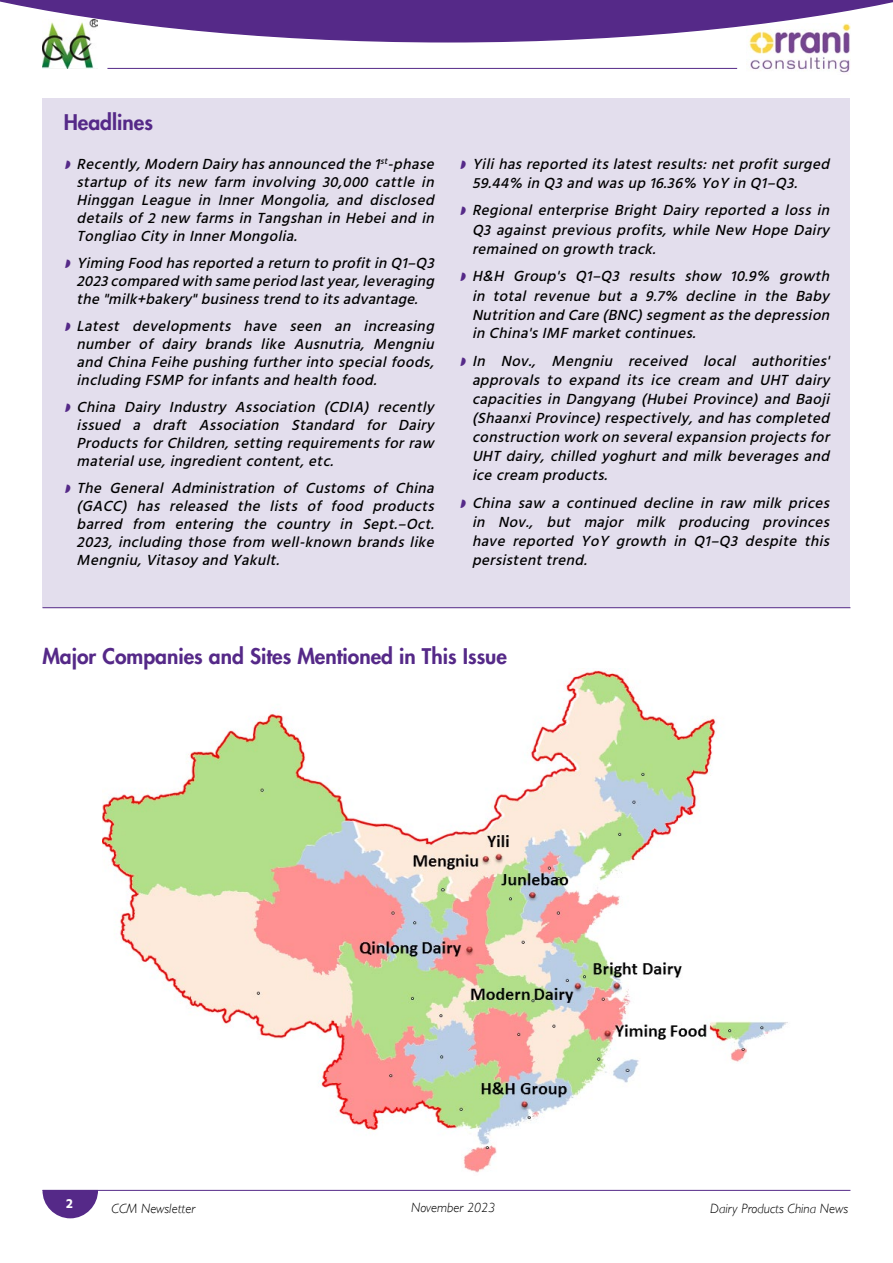
<style>
.page{position:relative;width:893px;height:1263px;background:#fff}
.page>*{position:absolute;margin:0;border:0;box-sizing:border-box;transform-origin:0 0}
.t1{font:800 21px "Futura Std";color:#552988}
.t2{font:italic 500 15px/18px "Hind";color:#000;text-align:justify}
.t3{font:italic 300 13.5px "Gill Sans";color:#000}
.t4{font:700 13.5px "Hind";color:#fff}
.s1{color:#552988}
</style>
<div class="page">
<svg style="left:42px;top:1190px;width:56px;height:28px"></svg>
<hr style="left:43px;top:1190px;width:807px;height:1px;background:#552988">
<img style="left:749px;top:43px;width:101px;height:30px">
<svg style="left:0;top:0;width:893px;height:43px"></svg>
<hr style="left:107px;top:68px;width:630px;height:1px;background:#552988">
<img style="left:42px;top:19px;width:56px;height:50px">
<div style="left:43px;top:98px;width:807px;height:510px;background:#e3deed"></div>
<hr style="left:43px;top:607px;width:807px;height:1px;background:#552988">
<img style="left:103px;top:670px;width:685px;height:503px">
<h1 class="t1" style="left:64px;top:109px;width:91px">Headlines</h1>
<p class="t2" style="left:77px;top:156px;width:363px;text-indent:-13px"><span class="s1">◗</span> Recently,Modern Dairy hasannounced the 1<sup>st</sup>-phase startup of its new farm involving 30,000 cattle in Hinggan League in Inner Mongolia, and disclosed detailsof2new farmsin Tangshan in Hebeiand in Tongliao City in InnerMongolia.</p>
<p class="t2" style="left:77px;top:254px;width:363px;text-indent:-13px"><span class="s1">◗</span> Yiming Food hasreported areturn to profitin Q1–Q3<br>2023compared with sameperiod lastyear,leveraging the"milk+bakery"businesstrend to itsadvantage.</p>
<p class="t2" style="left:77px;top:318px;width:363px;text-indent:-13px"><span class="s1">◗</span> Latest developments have seen an increasing number of dairy brands like Ausnutria, Mengniu and China Feihe pushing furtherinto specialfoods, including FSMP forinfantsand health food.</p>
<p class="t2" style="left:77px;top:399px;width:363px;text-indent:-13px"><span class="s1">◗</span> China Dairy Industry Association (CDIA) recently issued a draft Association Standard for Dairy ProductsforChildren,setting requirementsforraw materialuse,ingredientcontent,etc.</p>
<p class="t2" style="left:77px;top:480px;width:363px;text-indent:-13px"><span class="s1">◗</span> The General Administration of Customs of China (GACC) has released the lists of food products barred from entering the country in Sept.–Oct.<br>2023, including those from well-known brands like Mengniu,Vitasoy and Yakult.</p>
<p class="t2" style="left:472px;top:155px;width:363px;line-height:18.9px;text-indent:-13px"><span class="s1">◗</span> Yilihasreported itslatestresults:netprofitsurged<br>59.44% in Q3and wasup 16.36% YoY in Q1–Q3.</p>
<p class="t2" style="left:472px;top:202px;width:363px;line-height:19px;text-indent:-13px"><span class="s1">◗</span> Regional enterprise Bright Dairy reported a loss in Q3 against previous profits, while New Hope Dairy remained on growth track.</p>
<p class="t2" style="left:472px;top:268px;width:363px;line-height:19px;text-indent:-13px"><span class="s1">◗</span> H&amp;H Group's Q1–Q3 results show 10.9% growth in total revenue but a 9.7% decline in the Baby Nutrition and Care (BNC)segmentasthe depression in China'sIMFmarketcontinues.</p>
<p class="t2" style="left:472px;top:353px;width:363px;line-height:18.9px;text-indent:-13px"><span class="s1">◗</span> In Nov., Mengniu received local authorities' approvals to expand its ice cream and UHT dairy capacities in Dangyang (Hubei Province) and Baoji (ShaanxiProvince)respectively,and hascompleted construction work on severalexpansion projectsfor UHT dairy, chilled yoghurt and milk beverages and ice cream products.</p>
<p class="t2" style="left:472px;top:494px;width:363px;line-height:19px;text-indent:-13px"><span class="s1">◗</span> China saw a continued decline in raw milk prices in Nov., but major milk producing provinces have reported YoY growth in Q1–Q3 despite this persistenttrend.</p>
<h1 class="t1" style="left:42px;top:643px;width:466px">Major Companies and Sites Mentioned in This Issue</h1>
<p class="t4" style="left:66px;top:1195px;width:8px">2</p>
<p class="t3" style="left:112px;top:1201px;width:85px">CCM Newsletter</p>
<p class="t3" style="left:411px;top:1200px;width:86px">November 2023</p>
<p class="t3" style="left:710px;top:1201px;width:139px">Dairy Products China News</p>
</div>
